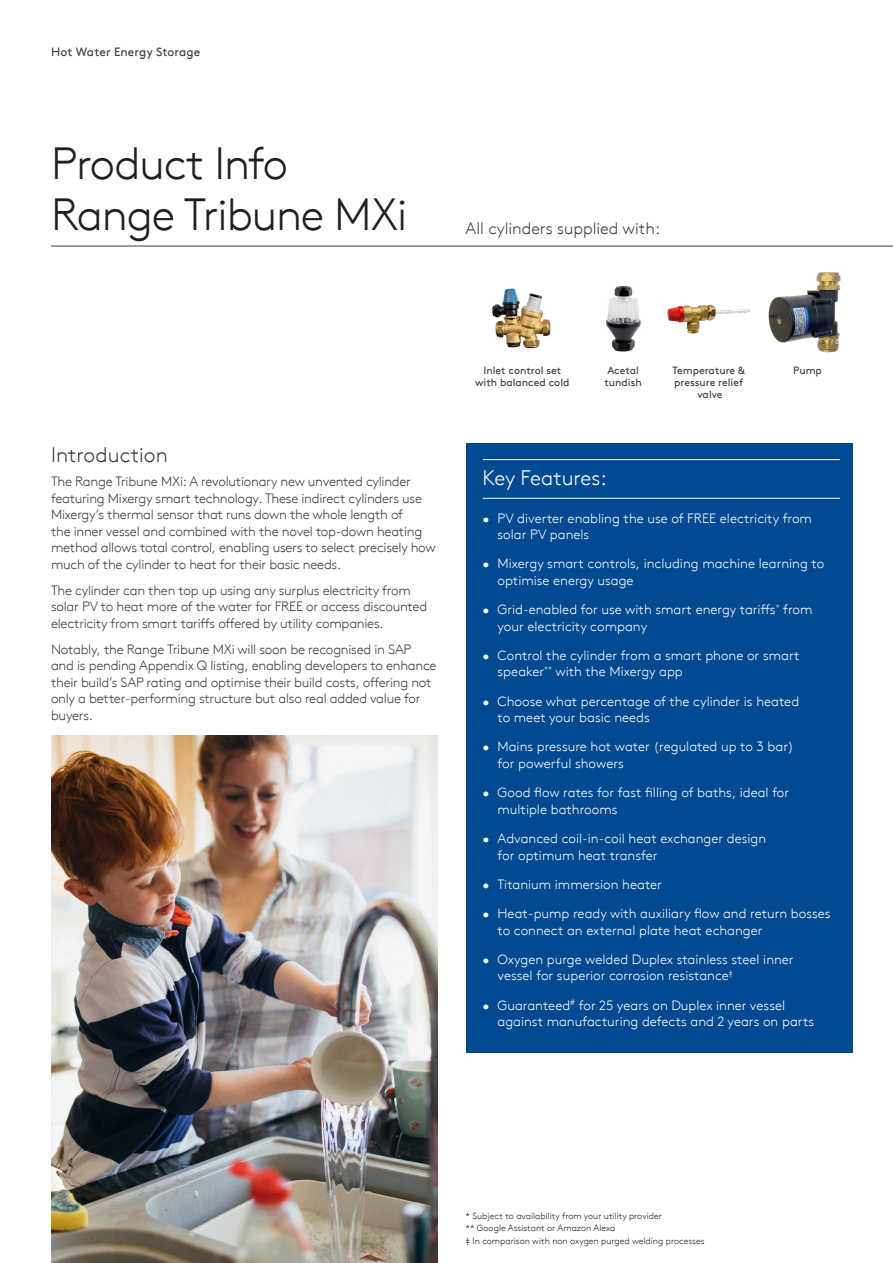
<style>
.page{position:relative;width:893px;height:1263px;background:#fff}
.page>*{position:absolute;margin:0;border:0;box-sizing:border-box;transform-origin:0 0}
.t1{font:300 45px/51px "Kingspan Brown TT";letter-spacing:-.025em;color:#231f20}
.t2{font:300 21px "Kingspan Brown TT";color:#3e3e3f}
.t3{font:300 21px "Kingspan Brown TT";letter-spacing:-.01em;color:#fff}
.t4{font:300 16.5px "Kingspan Brown TT";color:#3e3e3f}
.t5{font:300 13.5px/16.5px "Kingspan Brown TT";color:#fff}
.t6{font:300 13.5px/16.5px "Kingspan Brown TT";letter-spacing:-.02em;color:#3e3e3f}
.Page_Navigation_Right{font:12px "Kingspan Brown TT";letter-spacing:.01em;color:#3e3e3f}
.t7{font:10.5px/12px "Kingspan Brown TT";color:#3e3e3f;text-align:center}
.t8{font:300 9px "Kingspan Brown TT";color:#231f20}
</style>
<div class="page">
<img style="left:768px;top:272px;width:73px;height:81px">
<img style="left:606px;top:286px;width:35px;height:65px">
<hr style="left:51px;top:246px;width:842px;height:1px;background:#3e3e3f">
<div style="left:466px;top:443px;width:387px;height:609px;background:#014990"></div>
<hr style="left:483px;top:459px;width:357px;height:1px;background:#fff">
<hr style="left:483px;top:498px;width:357px;height:1px;background:#fff">
<img style="left:51px;top:736px;width:387px;height:527px">
<img style="left:492px;top:288px;width:59px;height:61px">
<img style="left:667px;top:304px;width:83px;height:30px">
<p class="Page_Navigation_Right" style="left:51px;top:42px;width:151px">Hot Water Energy Storage</p>
<p class="t1" style="left:51px;top:134px;width:358px">Product Info<br>Range Tribune MXi</p>
<p class="t4" style="left:466px;top:216px;width:196px">All cylinders supplied with:</p>
<p class="t2" style="left:51px;top:439px;width:118px">Introduction</p>
<p class="t6" style="left:51px;top:472px;width:386px">The Range Tribune MXi: A revolutionary new unvented cylinder featuring Mixergy smart technology. These indirect cylinders use Mixergy’s thermal sensor that runs down the whole length of<br>the inner vessel and combined with the novel top-down heating method allows total control, enabling users to select precisely how much of the cylinder to heat for their basic needs.</p>
<p class="t6" style="left:51px;top:581px;width:378px">The cylinder can then top up using any surplus electricity from solar PV to heat more of the water for FREE or access discounted electricity from smart tariffs offered by utility companies.</p>
<p class="t6" style="left:51px;top:640px;width:387px">Notably, the Range Tribune MXi will soon be recognised in SAP and is pending Appendix Q listing, enabling developers to enhance their build’s SAP rating and optimise their build costs, offering not only a better-performing structure but also real added value for buyers.</p>
<p class="t7" style="left:475px;top:363px;width:96px">Inlet control set with balanced cold</p>
<p class="t7" style="left:604px;top:363px;width:39px;text-align:left">Acetal tundish</p>
<p class="t3" style="left:483px;top:463px;width:126px">Key Features:</p>
<p class="t7" style="left:672px;top:363px;width:74px">Temperature &amp; pressure relief valve</p>
<p class="t7" style="left:793px;top:363px;width:30px">Pump</p>
<p class="t5" style="left:497px;top:509px;width:316px;text-indent:-15px">• PV diverter enabling the use of FREE electricity from solar PV panels</p>
<p class="t5" style="left:497px;top:554px;width:328px;text-indent:-15px">• Mixergy smart controls, including machine learning to optimise energy usage</p>
<p class="t5" style="left:497px;top:600px;width:317px;text-indent:-15px">• Grid-enabled for use with smart energy tariffs<sup>*</sup> from your electricity company</p>
<p class="t5" style="left:497px;top:646px;width:304px;text-indent:-15px">• Control the cylinder from a smart phone or smart speaker<sup>**</sup> with the Mixergy app</p>
<p class="t5" style="left:497px;top:692px;width:303px;text-indent:-15px">• Choose what percentage of the cylinder is heated to meet your basic needs</p>
<p class="t5" style="left:497px;top:738px;width:298px;text-indent:-15px">• Mains pressure hot water (regulated up to 3 bar) for powerful showers</p>
<p class="t5" style="left:497px;top:783px;width:293px;text-indent:-15px">• Good flow rates for fast filling of baths, ideal for multiple bathrooms</p>
<p class="t5" style="left:497px;top:829px;width:270px;text-indent:-15px">• Advanced coil-in-coil heat exchanger design for optimum heat transfer</p>
<p class="t5" style="left:483px;top:875px;width:181px">• Titanium immersion heater</p>
<p class="t5" style="left:497px;top:904px;width:335px;text-indent:-15px">• Heat-pump ready with auxiliary flow and return bosses to connect an external plate heat echanger</p>
<p class="t5" style="left:497px;top:950px;width:298px;text-indent:-15px">• Oxygen purge welded Duplex stainless steel inner vessel for superior corrosion resistance<sup>‡</sup></p>
<p class="t5" style="left:497px;top:996px;width:318px;text-indent:-15px">• Guaranteed<sup>#</sup> for 25 years on Duplex inner vessel against manufacturing defects and 2 years on parts</p>
<p class="t8" style="left:466px;top:1209px;width:198px">* Subject to availability from your utility provider</p>
<p class="t8" style="left:466px;top:1221px;width:151px">** Google Assistant or Amazon Alexa</p>
<p class="t8" style="left:466px;top:1234px;width:240px">‡ In comparison with non oxygen purged welding processes</p>
</div>
